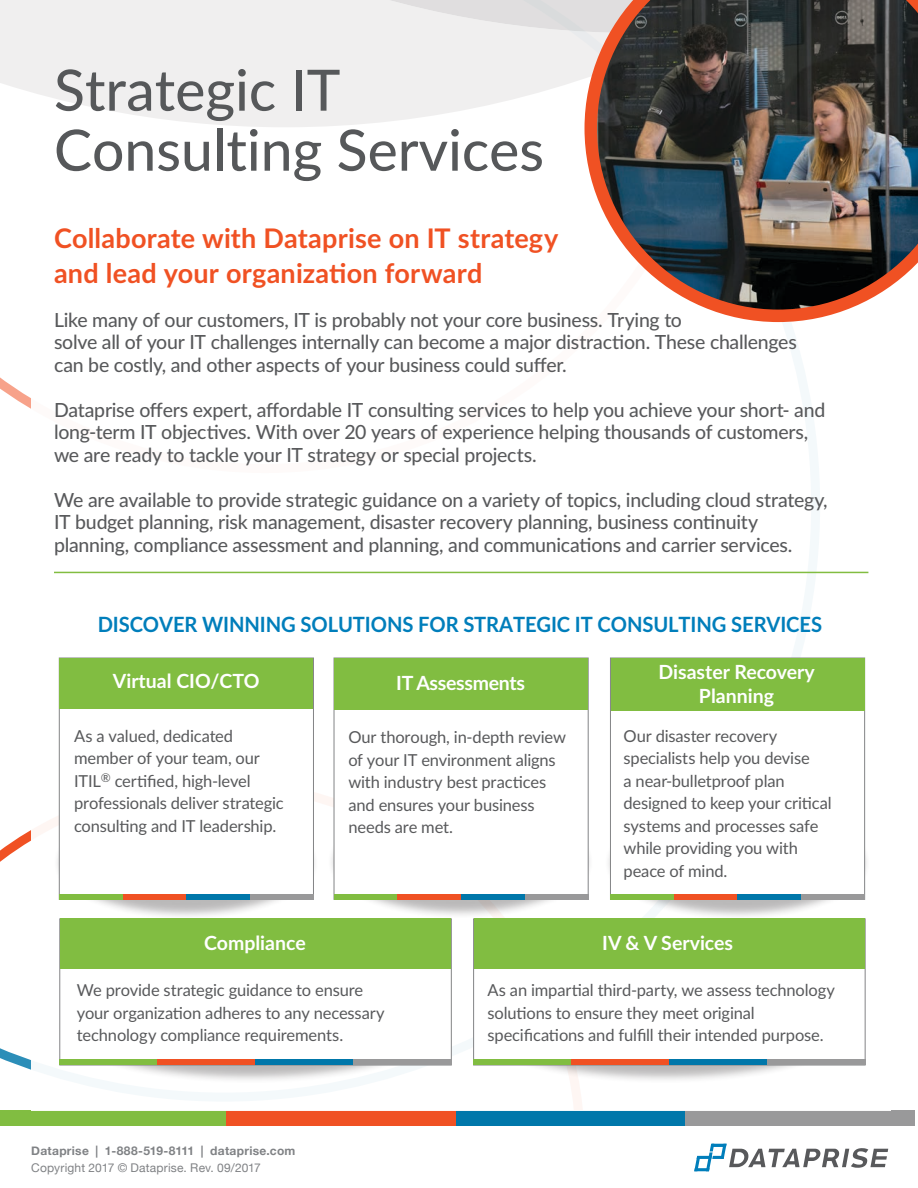
<style>
.page{position:relative;width:918px;height:1188px;background:#fff}
.page>*{position:absolute;margin:0;border:0;box-sizing:border-box;transform-origin:0 0}
.t1{font:500 57px/60px "Lato";color:#56585a}
.t2{font:700 27px/34.5px "Lato";letter-spacing:.01em;color:#f05123}
.t3{font:700 21px "Lato";letter-spacing:-.005em;color:#007ebb;scale:.96 1}
.t4{font:500 19.5px/22.5px "Lato";letter-spacing:-.015em;color:#58595b}
.t5{font:700 19.5px/23.4px "Lato";color:#fff;text-align:center}
.t6{font:16.5px/22.5px "Lato";letter-spacing:-.01em;color:#58595b}
.t7{font:700 12px "Helvetica Neue";letter-spacing:.025em;color:#808285}
.t8{font:12px "Helvetica Neue";letter-spacing:.015em;color:#808285}
</style>
<div class="page">
<div style="left:0;top:1110px;width:227px;height:15px;background:#81bd41"></div>
<div style="left:227px;top:1110px;width:229px;height:15px;background:#f05123"></div>
<div style="left:456px;top:1110px;width:230px;height:15px;background:#07a"></div>
<div style="left:686px;top:1110px;width:229px;height:15px;background:#99999a"></div>
<svg style="left:694px;top:1144px;width:194px;height:27px"></svg>
<svg style="left:174px;top:120px;width:411px;height:7px"></svg>
<svg style="left:0;top:0;width:585px;height:120px;fill:#f0efef"></svg>
<div style="left:605px;top:805px;width:266px;height:115px;background:#231f20;opacity:.31"></div>
<div style="left:328px;top:805px;width:265px;height:115px;background:#231f20;opacity:.31"></div>
<div style="left:53px;top:805px;width:266px;height:115px;background:#231f20;opacity:.31"></div>
<img style="left:585px;top:0;width:333px;height:322px">
<div style="left:59px;top:658px;width:255px;height:242px;background:#fff;border:1px solid #838486"></div>
<div style="left:60px;top:658px;width:253px;height:51px;background:#81bd41"></div>
<div style="left:59px;top:894px;width:64px;height:5px;background:#81bd41"></div>
<div style="left:123px;top:894px;width:63px;height:5px;background:#f05123"></div>
<div style="left:186px;top:894px;width:64px;height:5px;background:#07a"></div>
<div style="left:250px;top:894px;width:64px;height:5px;background:#99999a"></div>
<div style="left:334px;top:658px;width:254px;height:242px;background:#fff;border:1px solid #838486"></div>
<div style="left:334px;top:658px;width:254px;height:52px;background:#81bd41"></div>
<div style="left:334px;top:894px;width:63px;height:5px;background:#81bd41"></div>
<div style="left:397px;top:894px;width:64px;height:5px;background:#f05123"></div>
<div style="left:461px;top:894px;width:64px;height:5px;background:#07a"></div>
<div style="left:525px;top:894px;width:63px;height:5px;background:#99999a"></div>
<div style="left:610px;top:658px;width:255px;height:242px;background:#fff;border:1px solid #838486"></div>
<div style="left:611px;top:658px;width:253px;height:53px;background:#81bd41"></div>
<div style="left:610px;top:894px;width:64px;height:5px;background:#81bd41"></div>
<div style="left:674px;top:894px;width:64px;height:5px;background:#f05123"></div>
<div style="left:738px;top:894px;width:63px;height:5px;background:#07a"></div>
<div style="left:801px;top:894px;width:64px;height:5px;background:#99999a"></div>
<hr style="left:54px;top:572px;width:814px;height:1px;background:#82bd41">
<div style="left:58px;top:993px;width:385px;height:91px;background:#231f20;opacity:.31"></div>
<div style="left:472px;top:993px;width:384px;height:91px;background:#231f20;opacity:.31"></div>
<div style="left:59px;top:919px;width:393px;height:146px;background:#fff;border:1px solid #838486"></div>
<div style="left:60px;top:919px;width:391px;height:50px;background:#81bd41"></div>
<div style="left:59px;top:1060px;width:99px;height:5px;background:#81bd41"></div>
<div style="left:158px;top:1060px;width:98px;height:5px;background:#f05123"></div>
<div style="left:256px;top:1060px;width:98px;height:5px;background:#07a"></div>
<div style="left:354px;top:1060px;width:98px;height:5px;background:#99999a"></div>
<div style="left:473px;top:919px;width:392px;height:146px;background:#fff;border:1px solid #838486"></div>
<div style="left:474px;top:919px;width:391px;height:50px;background:#81bd41"></div>
<div style="left:473px;top:1060px;width:98px;height:5px;background:#81bd41"></div>
<div style="left:571px;top:1060px;width:98px;height:5px;background:#f05123"></div>
<div style="left:669px;top:1060px;width:98px;height:5px;background:#07a"></div>
<div style="left:767px;top:1060px;width:98px;height:5px;background:#99999a"></div>
<h1 class="t1" style="left:54px;top:58px;width:492px">Strategic IT<br>Consulting Services</h1>
<h2 class="t2" style="left:54px;top:220px;width:506px">Collaborate with Dataprise on IT strategy and lead your organization forward</h2>
<p class="t4" style="left:54px;top:308px;width:744px">Like many of our customers, IT is probably not your core business. Trying to<br>solve all of your IT challenges internally can become a major distraction. These challenges can be costly, and other aspects of your business could suffer.</p>
<p class="t4" style="left:54px;top:398px;width:773px">Dataprise offers expert, affordable IT consulting services to help you achieve your short- and long-term IT objectives. With over 20 years of experience helping thousands of customers, we are ready to tackle your IT strategy or special projects.</p>
<p class="t4" style="left:54px;top:488px;width:775px">We are available to provide strategic guidance on a variety of topics, including cloud strategy,<br>IT budget planning, risk management, disaster recovery planning, business continuity planning, compliance assessment and planning, and communications and carrier services.</p>
<p class="t3" style="left:98px;top:609px;width:756px">DISCOVER WINNING SOLUTIONS FOR STRATEGIC IT CONSULTING SERVICES</p>
<p class="t5" style="left:113px;top:669px;width:148px">Virtual CIO/CTO</p>
<p class="t5" style="left:659px;top:660px;width:158px">Disaster Recovery<br>Planning</p>
<p class="t5" style="left:396px;top:670px;width:130px">IT Assessments</p>
<p class="t6" style="left:74px;top:724px;width:211px">As a valued, dedicated member of your team, our<br>ITIL<sup>®</sup> certified, high-level professionals deliver strategic consulting and IT leadership.</p>
<p class="t6" style="left:348px;top:725px;width:219px">Our thorough, in-depth review of your IT environment aligns with industry best practices and ensures your business needs are met.</p>
<p class="t6" style="left:624px;top:724px;width:210px">Our disaster recovery specialists help you devise<br>a near-bulletproof plan designed to keep your critical systems and processes safe while providing you with peace of mind.</p>
<p class="t5" style="left:204px;top:931px;width:103px">Compliance</p>
<p class="t5" style="left:602px;top:931px;width:132px">IV &amp; V Services</p>
<p class="t6" style="left:77px;top:979px;width:309px">We provide strategic guidance to ensure your organization adheres to any necessary technology compliance requirements.</p>
<p class="t6" style="left:488px;top:979px;width:349px">As an impartial third-party, we assess technology solutions to ensure they meet original specifications and fulfill their intended purpose.</p>
<p class="t7" style="left:31px;top:1142px;width:266px">Dataprise | 1-888-519-8111 | dataprise.com</p>
<p class="t8" style="left:31px;top:1159px;width:231px">Copyright 2017 © Dataprise. Rev. 09/2017</p>
</div>
